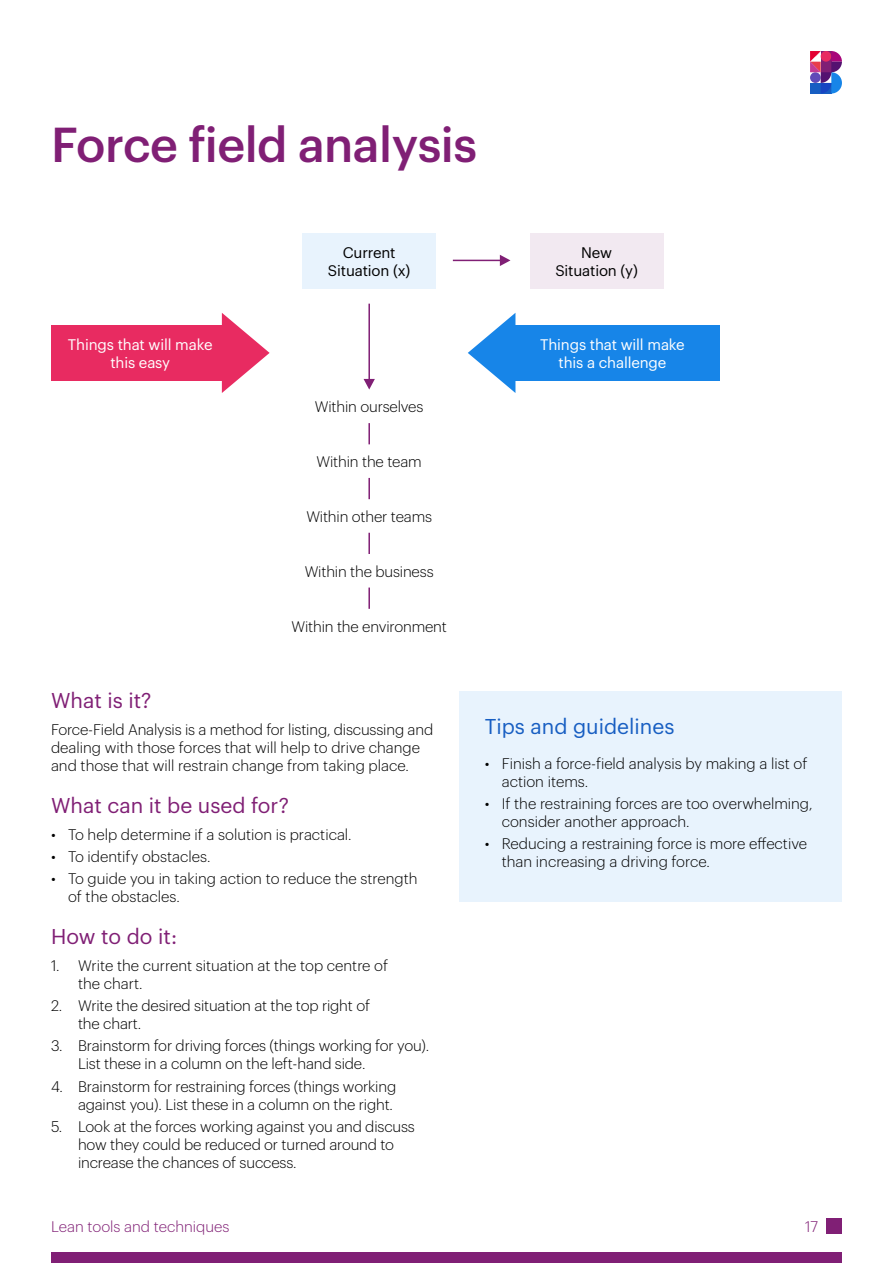
<style>
.page{position:relative;width:893px;height:1263px;background:#fff}
.page>*{position:absolute;margin:0;border:0;box-sizing:border-box;transform-origin:0 0}
.t1{font:500 48px "Graphik";letter-spacing:-.01em;color:#801f75}
.t2{font:21px "Graphik";color:#801f75}
.t3{font:21px "Graphik";color:#175ec2}
.t4{font:300 15px/18px "Graphik";letter-spacing:-.01em;color:#000}
.t5{font:15px/18px "Graphik";letter-spacing:-.01em;color:#fff;text-align:center}
.t6{font:15px/18px "Graphik";letter-spacing:-.01em;color:#000;text-align:center}
.t7{font:300 15px "Graphik";color:#801f75}
</style>
<div class="page">
<svg style="left:810px;top:51px;width:32px;height:43px"></svg>
<div style="left:826px;top:1218px;width:16px;height:16px;background:#801f75"></div>
<div style="left:51px;top:1252px;width:791px;height:11px;background:#801f75"></div>
<div style="left:459px;top:691px;width:383px;height:210px;background:#e8f3fd"></div>
<div style="left:302px;top:233px;width:134px;height:56px;background:#e8f3fd"></div>
<div style="left:530px;top:233px;width:133px;height:56px;background:#f2e9f1"></div>
<hr style="left:368px;top:423px;width:2px;height:21px;background:#801f75">
<hr style="left:368px;top:478px;width:2px;height:21px;background:#801f75">
<hr style="left:368px;top:533px;width:2px;height:21px;background:#801f75">
<hr style="left:368px;top:587px;width:2px;height:22px;background:#801f75">
<hr style="left:368px;top:304px;width:2px;height:83px;background:#801f75">
<hr style="left:453px;top:260px;width:52px;height:1px;background:#801f75">
<svg style="left:500px;top:255px;width:10px;height:11px"></svg>
<div style="left:51px;top:325px;width:178px;height:56px;background:#e82b61"></div>
<svg style="left:222px;top:313px;width:48px;height:80px"></svg>
<svg style="left:468px;top:313px;width:47px;height:80px"></svg>
<div style="left:504px;top:325px;width:216px;height:56px;background:#1785e8"></div>
<svg style="left:364px;top:379px;width:11px;height:11px"></svg>
<h1 class="t1" style="left:51px;top:108px;width:428px">Force field analysis</h1>
<p class="t6" style="left:328px;top:243px;width:84px">Current<br>Situation (x)</p>
<p class="t6" style="left:555px;top:243px;width:84px">New<br>Situation (y)</p>
<p class="t5" style="left:68px;top:334px;width:146px">Things that will make this easy</p>
<p class="t5" style="left:540px;top:334px;width:146px">Things that will make this a challenge</p>
<p class="t4" style="left:315px;top:397px;width:110px">Within ourselves</p>
<p class="t4" style="left:317px;top:452px;width:107px">Within the team</p>
<p class="t4" style="left:306px;top:506px;width:127px">Within other teams</p>
<p class="t4" style="left:305px;top:561px;width:130px">Within the business</p>
<p class="t4" style="left:292px;top:616px;width:157px">Within the environment</p>
<h2 class="t2" style="left:51px;top:685px;width:102px">What is it?</h2>
<p class="t4" style="left:51px;top:719px;width:384px">Force-Field Analysis is a method for listing, discussing and dealing with those forces that will help to drive change and those that will restrain change from taking place.</p>
<h2 class="t2" style="left:51px;top:790px;width:239px">What can it be used for?</h2>
<p class="t4" style="left:51px;top:824px;width:302px">• To help determine if a solution is practical.</p>
<p class="t4" style="left:51px;top:846px;width:161px">• To identify obstacles.</p>
<p class="t4" style="left:68px;top:868px;width:351px;text-indent:-17px">• To guide you in taking action to reduce the strength of the obstacles.</p>
<h2 class="t2" style="left:51px;top:921px;width:128px">How to do it:</h2>
<p class="t4" style="left:78px;top:955px;width:312px;text-indent:-27px">1. Write the current situation at the top centre of the chart.</p>
<p class="t4" style="left:78px;top:995px;width:294px;text-indent:-27px">2. Write the desired situation at the top right of the chart.</p>
<p class="t4" style="left:78px;top:1036px;width:353px;text-indent:-27px">3. Brainstorm for driving forces (things working for you).<br>List these in a column on the left-hand side.</p>
<p class="t4" style="left:51px;top:1076px;width:347px;text-align:right">4. Brainstorm for restraining forces (things working against you). List these in a column on the right.</p>
<p class="t4" style="left:78px;top:1116px;width:338px;text-indent:-27px">5. Look at the forces working against you and discuss how they could be reduced or turned around to increase the chances of success.</p>
<h2 class="t3" style="left:485px;top:710px;width:191px">Tips and guidelines</h2>
<p class="t4" style="left:502px;top:753px;width:307px;text-indent:-17px">• Finish a force-field analysis by making a list of action items.</p>
<p class="t4" style="left:502px;top:793px;width:312px;text-indent:-17px">• If the restraining forces are too overwhelming, consider another approach.</p>
<p class="t4" style="left:502px;top:834px;width:307px;text-indent:-17px">• Reducing a restraining force is more effective than increasing a driving force.</p>
<p class="t7" style="left:51px;top:1215px;width:180px">Lean tools and techniques</p>
<p class="t7" style="left:805px;top:1215px;width:15px">17</p>
</div>
